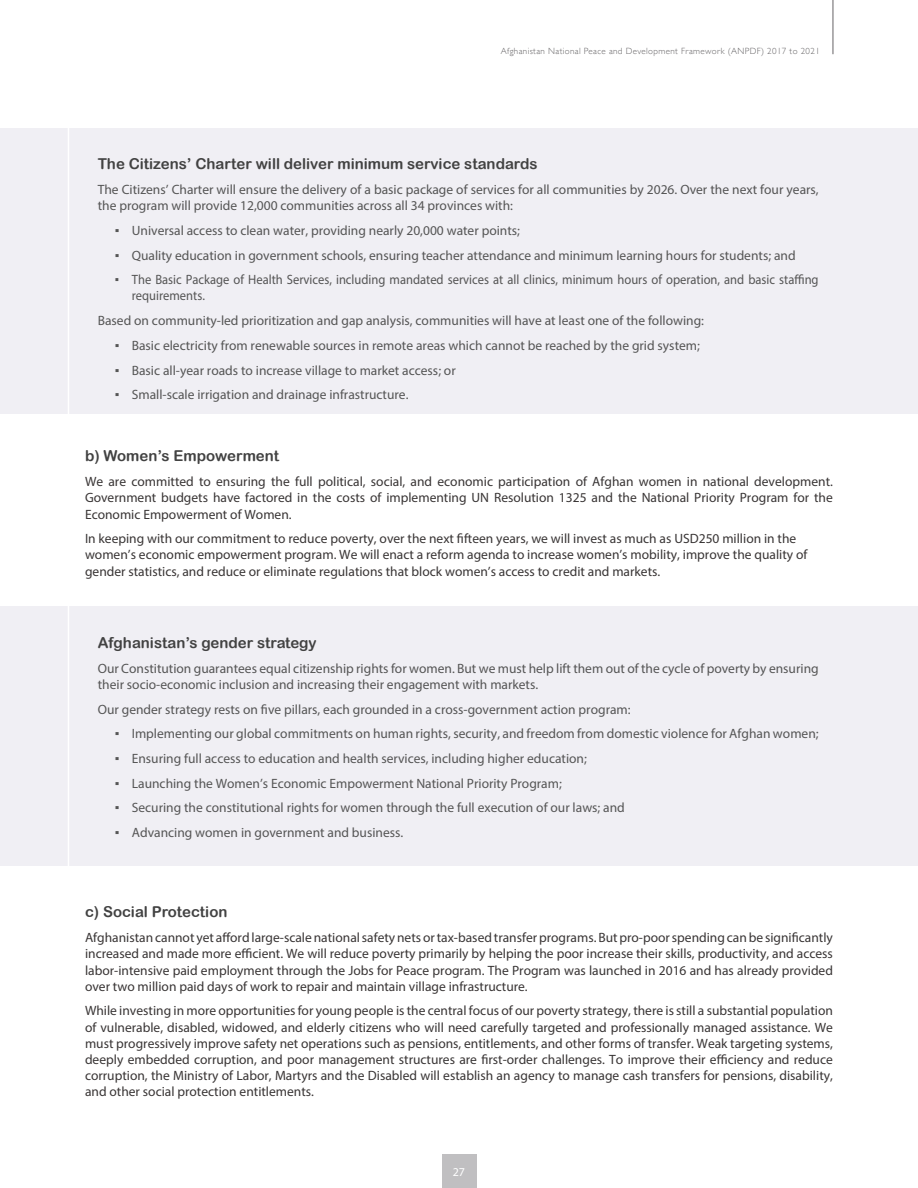
<style>
.page{position:relative;width:918px;height:1188px;background:#fff}
.page>*{position:absolute;margin:0;border:0;box-sizing:border-box;transform-origin:0 0}
.t1{font:15px "Arial Rounded MT Bold";color:#424242}
.t2{font:13.5px/16.2px "Myriad Pro";color:#393535;text-align:justify}
.t3{font:13.5px/16.2px "Myriad Pro";color:#555}
.t4{font:13.5px/16.2px "Myriad Pro";color:#555;scale:.93 1}
.t5{font:12px "Myriad Pro";color:#fff}
.t6{font:300 9px "Gill Sans";letter-spacing:.04em;color:#656365}
.s1{font-family:"Impact"}
</style>
<div class="page">
<hr style="left:833px;top:0;width:1px;height:54px;background:#656365">
<div style="left:442px;top:1155px;width:35px;height:33px;background:#c0bfc1"></div>
<div style="left:1px;top:128px;width:917px;height:285px;background:#f0eff4"></div>
<div style="left:1px;top:607px;width:917px;height:259px;background:#f0eff4"></div>
<hr style="left:68px;top:113px;width:1px;height:952px;background:#fff">
<p class="t6" style="left:501px;top:44px;width:320px">Afghanistan National Peace and Development Framework (ANPDF) 2017 to 2021</p>
<p class="t1" style="left:98px;top:155px;width:441px">The Citizens’ Charter will deliver minimum service standards</p>
<p class="t3" style="left:98px;top:181px;width:722px">The Citizens’ Charter will ensure the delivery of a basic package of services for all communities by 2026. Over the next four years, the program will provide 12,000 communities across all 34 provinces with:</p>
<p class="t3" style="left:115px;top:222px;width:407px"><span class="s1">▪</span> Universal access to clean water, providing nearly 20,000 water points;</p>
<p class="t3" style="left:115px;top:247px;width:682px"><span class="s1">▪</span> Quality education in government schools, ensuring teacher attendance and minimum learning hours for students; and</p>
<p class="t4" style="left:132px;top:271px;width:740px;text-indent:-17px"><span class="s1">▪</span> The Basic Package of Health Services, including mandated services at all clinics, minimum hours of operation, and basic staffing requirements.</p>
<p class="t3" style="left:98px;top:312px;width:608px">Based on community-led prioritization and gap analysis, communities will have at least one of the following:</p>
<p class="t3" style="left:115px;top:337px;width:587px"><span class="s1">▪</span> Basic electricity from renewable sources in remote areas which cannot be reached by the grid system;</p>
<p class="t3" style="left:115px;top:362px;width:343px"><span class="s1">▪</span> Basic all-year roads to increase village to market access; or</p>
<p class="t3" style="left:115px;top:386px;width:295px"><span class="s1">▪</span> Small-scale irrigation and drainage infrastructure.</p>
<p class="t1" style="left:85px;top:447px;width:196px">b) Women’s Empowerment</p>
<p class="t2" style="left:85px;top:473px;width:749px">We are committed to ensuring the full political, social, and economic participation of Afghan women in national development.<br>Government budgets have factored in the costs of implementing UN Resolution 1325 and the National Priority Program for the Economic Empowerment of Women.</p>
<p class="t2" style="left:85px;top:530px;width:724px;text-align:left">In keeping with our commitment to reduce poverty, over the next fifteen years, we will invest as much as USD250 million in the women’s economic empowerment program. We will enact a reform agenda to increase women’s mobility, improve the quality of gender statistics, and reduce or eliminate regulations that block women’s access to credit and markets.</p>
<p class="t1" style="left:98px;top:634px;width:220px">Afghanistan’s gender strategy</p>
<p class="t3" style="left:98px;top:660px;width:722px">Our Constitution guarantees equal citizenship rights for women. But we must help lift them out of the cycle of poverty by ensuring their socio-economic inclusion and increasing their engagement with markets.</p>
<p class="t3" style="left:98px;top:701px;width:534px">Our gender strategy rests on five pillars, each grounded in a cross-government action program:</p>
<p class="t3" style="left:115px;top:726px;width:705px"><span class="s1">▪</span> Implementing our global commitments on human rights, security, and freedom from domestic violence for Afghan women;</p>
<p class="t3" style="left:115px;top:750px;width:474px"><span class="s1">▪</span> Ensuring full access to education and health services, including higher education;</p>
<p class="t3" style="left:115px;top:775px;width:449px"><span class="s1">▪</span> Launching the Women’s Economic Empowerment National Priority Program;</p>
<p class="t3" style="left:115px;top:800px;width:512px"><span class="s1">▪</span> Securing the constitutional rights for women through the full execution of our laws; and</p>
<p class="t3" style="left:115px;top:824px;width:290px"><span class="s1">▪</span> Advancing women in government and business.</p>
<p class="t1" style="left:85px;top:903px;width:144px">c) Social Protection</p>
<p class="t2" style="left:85px;top:929px;width:749px">Afghanistan cannot yet afford large-scale national safety nets or tax-based transfer programs. But pro-poor spending can be significantly increased and made more efficient. We will reduce poverty primarily by helping the poor increase their skills, productivity, and access labor-intensive paid employment through the Jobs for Peace program. The Program was launched in 2016 and has already provided over two million paid days of work to repair and maintain village infrastructure.</p>
<p class="t2" style="left:85px;top:1003px;width:749px">While investing in more opportunities for young people is the central focus of our poverty strategy, there is still a substantial population of vulnerable, disabled, widowed, and elderly citizens who will need carefully targeted and professionally managed assistance. We must progressively improve safety net operations such as pensions, entitlements, and other forms of transfer. Weak targeting systems, deeply embedded corruption, and poor management structures are first-order challenges. To improve their efficiency and reduce corruption, the Ministry of Labor, Martyrs and the Disabled will establish an agency to manage cash transfers for pensions, disability, and other social protection entitlements.</p>
<p class="t5" style="left:453px;top:1165px;width:14px">27</p>
</div>
